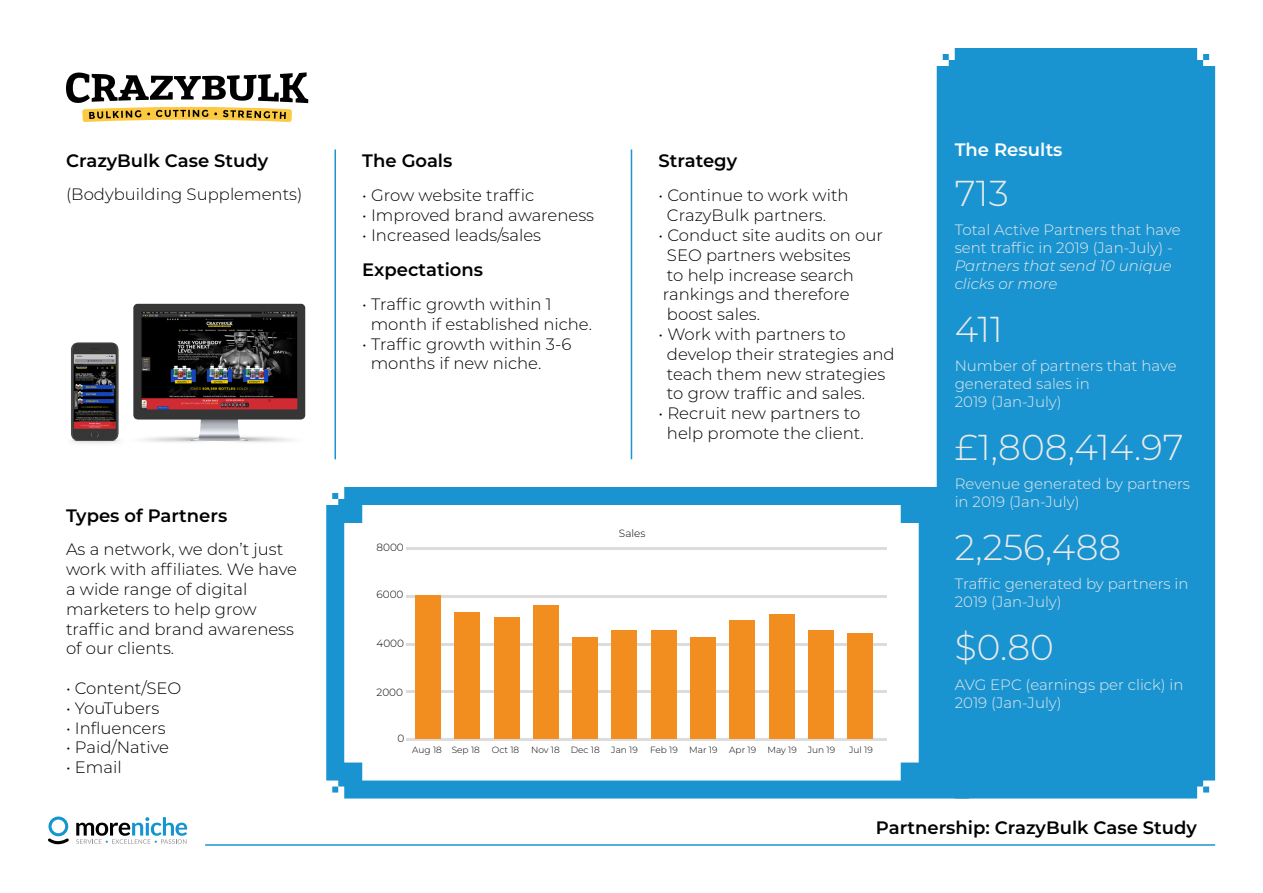
<style>
.page{position:relative;width:1263px;height:893px;background:#fff}
.page>*{position:absolute;margin:0;border:0;box-sizing:border-box;transform-origin:0 0}
.t1{font:300 36px "Montserrat";color:#eaeaea}
.t2{font:600 18px "Montserrat";color:#000}
.t3{font:600 18px "Montserrat";color:#fff}
.t4{font:300 16.5px/19.8px "Montserrat";color:#000}
.t5{font:300 15px/18px "Montserrat";color:#eaeaea}
.t6{font:italic 300 15px/18px "Montserrat";color:#eaeaea}
.t7{font:300 10.5px "Montserrat";color:#000}
.t8{font:300 9px "Montserrat";color:#000}
</style>
<div class="page">
<div style="left:326px;top:487px;width:611px;height:311px;background:#1a94d0"></div>
<div style="left:937px;top:48px;width:278px;height:750px;background:#1a94d0"></div>
<svg style="left:76px;top:817px;width:111px;height:27px"></svg>
<svg style="left:48px;top:816px;width:21px;height:28px"></svg>
<hr style="left:205px;top:844px;width:1010px;height:2px;background:#1a94d0">
<svg style="left:66px;top:72px;width:242px;height:50px"></svg>
<svg style="left:344px;top:505px;width:575px;height:275px"></svg>
<img style="left:71px;top:303px;width:235px;height:141px">
<hr style="left:631px;top:149px;width:1px;height:310px;background:#1a94d0">
<hr style="left:334px;top:149px;width:2px;height:310px;background:#1a94d0">
<hr style="left:406px;top:548px;width:481px;height:2px;background:#dddcdc">
<hr style="left:406px;top:596px;width:481px;height:2px;background:#dddcdc">
<hr style="left:406px;top:643px;width:481px;height:2px;background:#dddcdc">
<hr style="left:406px;top:691px;width:481px;height:2px;background:#dddcdc">
<hr style="left:406px;top:739px;width:481px;height:2px;background:#dddcdc">
<div style="left:415px;top:596px;width:25px;height:143px;background:#f28d1f"></div>
<div style="left:455px;top:612px;width:25px;height:127px;background:#f28d1f"></div>
<div style="left:494px;top:617px;width:25px;height:122px;background:#f28d1f"></div>
<div style="left:533px;top:605px;width:25px;height:134px;background:#f28d1f"></div>
<div style="left:573px;top:638px;width:25px;height:101px;background:#f28d1f"></div>
<div style="left:612px;top:630px;width:25px;height:109px;background:#f28d1f"></div>
<div style="left:651px;top:630px;width:25px;height:109px;background:#f28d1f"></div>
<div style="left:690px;top:638px;width:26px;height:101px;background:#f28d1f"></div>
<div style="left:730px;top:620px;width:25px;height:119px;background:#f28d1f"></div>
<div style="left:769px;top:614px;width:25px;height:125px;background:#f28d1f"></div>
<div style="left:808px;top:630px;width:25px;height:109px;background:#f28d1f"></div>
<div style="left:848px;top:633px;width:25px;height:106px;background:#f28d1f"></div>
<p class="t2" style="left:66px;top:148px;width:204px">CrazyBulk Case Study</p>
<p class="t2" style="left:362px;top:148px;width:92px">The Goals</p>
<p class="t2" style="left:658px;top:148px;width:80px">Strategy</p>
<p class="t3" style="left:955px;top:137px;width:109px">The Results</p>
<p class="t4" style="left:66px;top:184px;width:238px">(Bodybuilding Supplements)</p>
<p class="t4" style="left:362px;top:185px;width:173px">• Grow website traffic</p>
<p class="t4" style="left:362px;top:205px;width:233px">• Improved brand awareness</p>
<p class="t4" style="left:362px;top:225px;width:180px">• Increased leads/sales</p>
<p class="t2" style="left:362px;top:257px;width:122px">Expectations</p>
<p class="t4" style="left:371px;top:294px;width:223px;text-indent:-8px">• Traffic growth within 1 month if established niche.</p>
<p class="t4" style="left:371px;top:333px;width:202px;text-indent:-8px">• Traffic growth within 3-6 months if new niche.</p>
<p class="t4" style="left:667px;top:185px;width:183px;text-indent:-8px">• Continue to work with<br>CrazyBulk partners.</p>
<p class="t4" style="left:658px;top:225px;width:226px">• Conduct site audits on our<br>SEO partners websites<br>to help increase search rankings and therefore boost sales.</p>
<p class="t4" style="left:667px;top:324px;width:229px;text-indent:-8px">• Work with partners to develop their strategies and teach them new strategies to grow traffic and sales.</p>
<p class="t4" style="left:658px;top:403px;width:207px;text-align:center">• Recruit new partners to help promote the client.</p>
<h1 class="t1" style="left:955px;top:169px;width:56px">713</h1>
<p class="t5" style="left:955px;top:220px;width:228px">Total Active Partners that have sent traffic in 2019 (Jan-July) -</p>
<p class="t6" style="left:955px;top:256px;width:219px">Partners that send 10 unique clicks or more</p>
<h1 class="t1" style="left:955px;top:305px;width:50px">411</h1>
<p class="t5" style="left:955px;top:356px;width:223px">Number of partners that have generated sales in<br>2019 (Jan-July)</p>
<h1 class="t1" style="left:955px;top:423px;width:230px">£1,808,414.97</h1>
<p class="t2" style="left:66px;top:503px;width:163px">Types of Partners</p>
<p class="t5" style="left:955px;top:475px;width:237px">Revenue generated by partners in 2019 (Jan-July)</p>
<p class="t4" style="left:66px;top:539px;width:232px">As a network, we don’t just work with affiliates. We have a wide range of digital marketers to help grow traffic and brand awareness of our clients.</p>
<p class="t4" style="left:66px;top:678px;width:117px">• Content/SEO</p>
<p class="t4" style="left:66px;top:697px;width:95px">• YouTubers</p>
<p class="t4" style="left:66px;top:717px;width:101px">• Influencers</p>
<p class="t4" style="left:66px;top:737px;width:104px">• Paid/Native</p>
<p class="t4" style="left:66px;top:757px;width:57px">• Email</p>
<p class="t7" style="left:376px;top:540px;width:29px">8000</p>
<p class="t7" style="left:376px;top:587px;width:29px">6000</p>
<p class="t7" style="left:619px;top:526px;width:28px">Sales</p>
<p class="t7" style="left:376px;top:636px;width:29px">4000</p>
<p class="t7" style="left:376px;top:685px;width:28px">2000</p>
<p class="t7" style="left:397px;top:731px;width:8px">0</p>
<p class="t8" style="left:412px;top:743px;width:69px">Aug 18 Sep 18</p>
<p class="t8" style="left:492px;top:743px;width:29px">Oct 18</p>
<p class="t8" style="left:531px;top:743px;width:70px">Nov 18 Dec 18</p>
<p class="t8" style="left:611px;top:743px;width:28px">Jan 19</p>
<p class="t8" style="left:650px;top:743px;width:29px">Feb 19</p>
<p class="t8" style="left:689px;top:743px;width:30px">Mar 19</p>
<p class="t8" style="left:729px;top:743px;width:107px">Apr 19 May 19 Jun 19</p>
<p class="t8" style="left:849px;top:743px;width:25px">Jul 19</p>
<h1 class="t1" style="left:955px;top:523px;width:168px">2,256,488</h1>
<p class="t5" style="left:955px;top:575px;width:235px">Traffic generated by partners in<br>2019 (Jan-July)</p>
<h1 class="t1" style="left:955px;top:623px;width:101px">$0.80</h1>
<p class="t5" style="left:955px;top:675px;width:230px">AVG EPC (earnings per click) in<br>2019 (Jan-July)</p>
<p class="t2" style="left:876px;top:815px;width:322px">Partnership: CrazyBulk Case Study</p>
</div>
